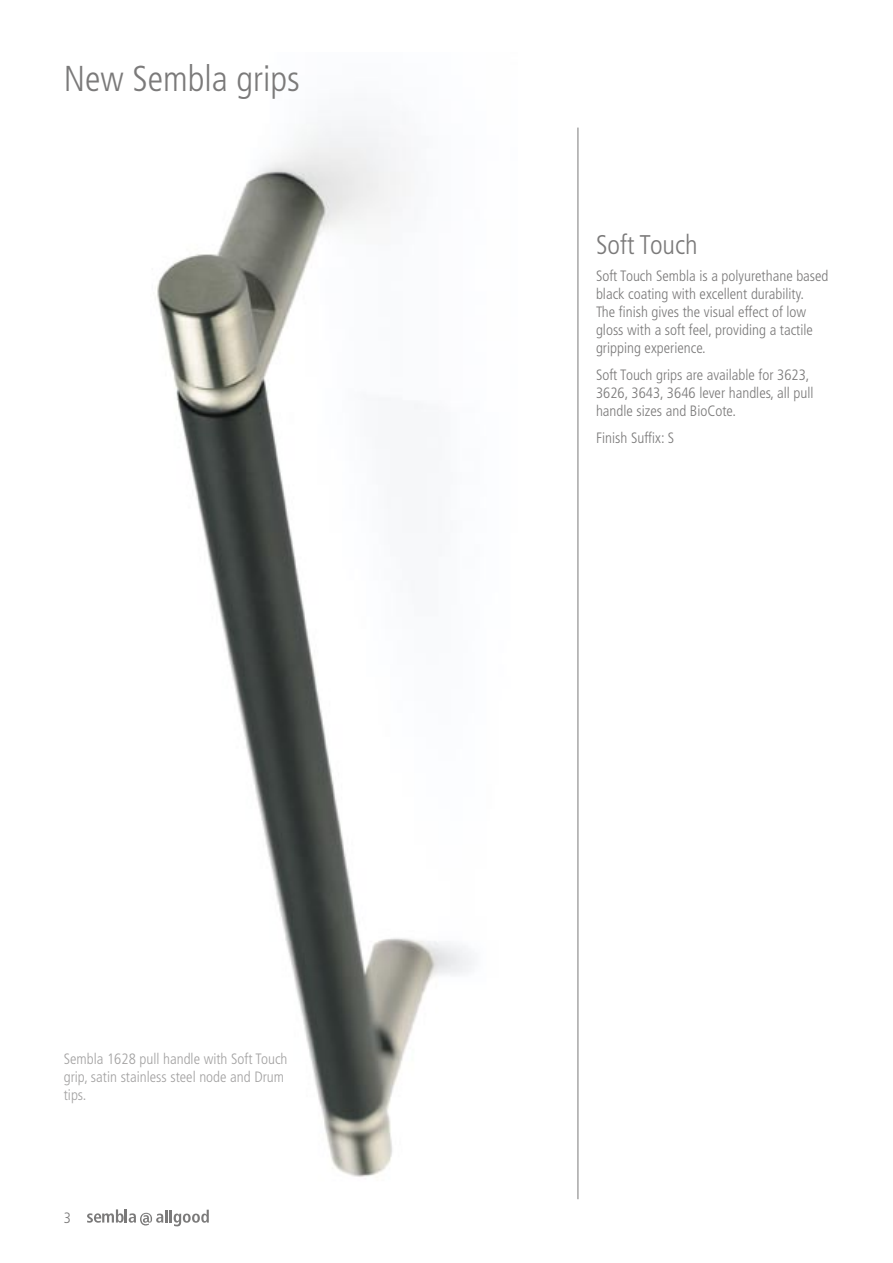
<style>
.page{position:relative;width:893px;height:1263px;background:#fff}
.page>*{position:absolute;margin:0;border:0;box-sizing:border-box;transform-origin:0 0}
.t1{font:300 condensed 36px "Frutiger";color:#7b7a7a}
.t2{font:300 condensed 27px "Frutiger";color:#7b7a7a}
.t3{font:300 condensed 15px/18px "Frutiger";color:#7b7a7a}
.t4{font:300 condensed 15px/18px "Frutiger";color:#a3a2a2}
</style>
<div class="page">
<svg style="left:87px;top:1209px;width:122px;height:17px"></svg>
<img style="left:157px;top:120px;width:317px;height:1057px">
<hr style="left:578px;top:128px;width:1px;height:1071px;background:#7b7a7a">
<h1 class="t1" style="left:64px;top:58px;width:238px">New Sembla grips</h1>
<p class="t4" style="left:64px;top:1050px;width:225px">Sembla 1628 pull handle with Soft Touch grip, satin stainless steel node and Drum tips.</p>
<p class="t3" style="left:64px;top:1209px;width:9px">3</p>
<h2 class="t2" style="left:596px;top:229px;width:103px">Soft Touch</h2>
<p class="t3" style="left:596px;top:267px;width:234px">Soft Touch Sembla is a polyurethane based black coating with excellent durability.<br>The finish gives the visual effect of low gloss with a soft feel, providing a tactile gripping experience.</p>
<p class="t3" style="left:596px;top:366px;width:219px">Soft Touch grips are available for 3623,<br>3626, 3643, 3646 lever handles, all pull handle sizes and BioCote.</p>
<p class="t3" style="left:596px;top:429px;width:80px">Finish Suffix: S</p>
</div>
